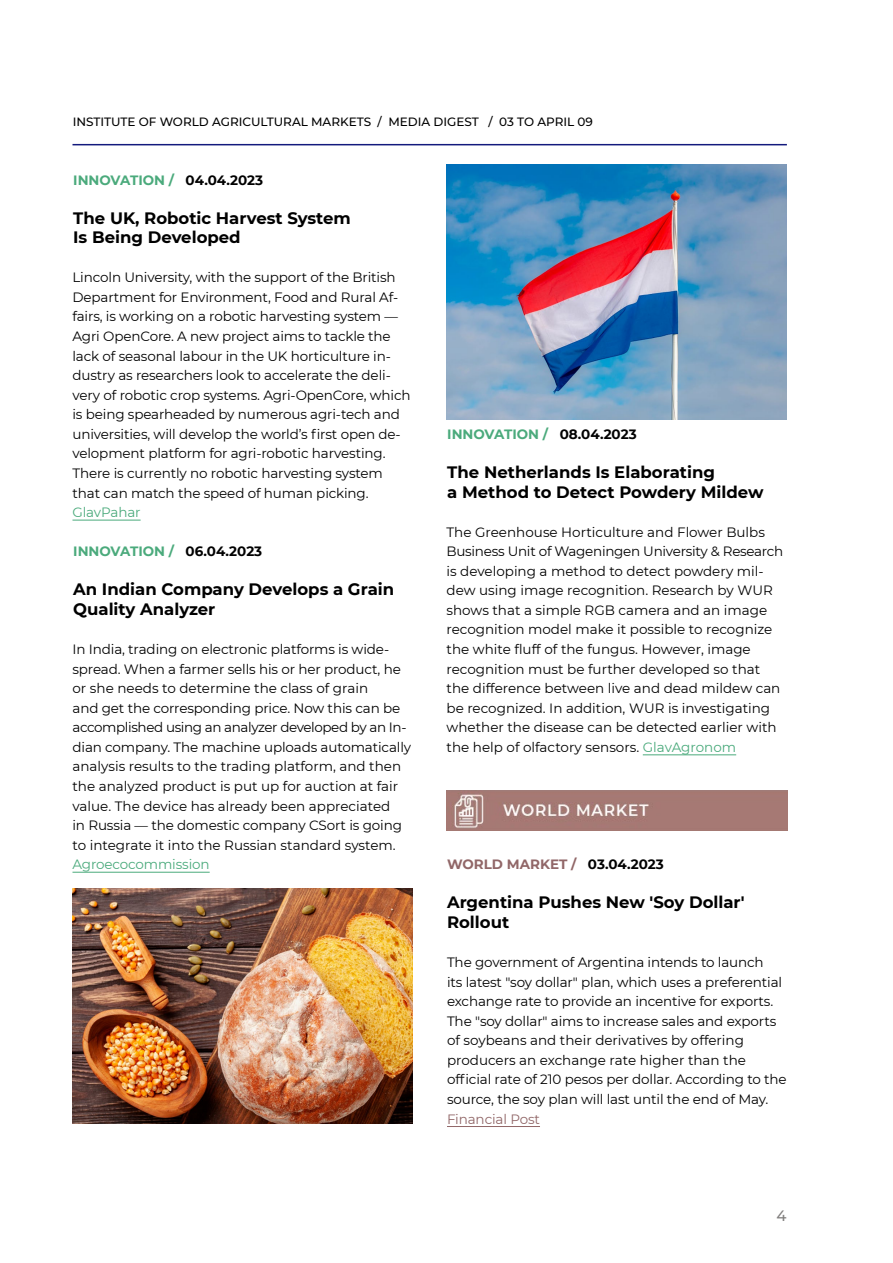
<style>
.page{position:relative;width:893px;height:1263px;background:#fff}
.page>*{position:absolute;margin:0;border:0;box-sizing:border-box;transform-origin:0 0}
.t1{font:700 16.5px/19.5px "Montserrat";color:#000}
.t2{font:500 15px "Montserrat";color:#817f7e}
.t3{font:13.5px/19.5px "Montserrat";letter-spacing:-.01em;color:#000}
.t4{font:700 13.5px "Montserrat";color:#4baa7c}
.t5{font:13.5px "Montserrat";letter-spacing:-.01em;color:#4baa7c}
.t6{font:700 13.5px "Montserrat";color:#916768}
.t7{font:13.5px "Montserrat";letter-spacing:-.01em;color:#916768}
.t8{font:500 12px "Montserrat";color:#000}
.s1{color:#000}
.s2{color:#4baa7c}
</style>
<div class="page">
<hr style="left:447px;top:1126px;width:93px;height:1px;background:#916768">
<img style="left:447px;top:791px;width:340px;height:39px">
<hr style="left:72px;top:144px;width:715px;height:1px;background:#131a7d">
<hr style="left:72px;top:520px;width:69px;height:1px;background:#4baa7c">
<hr style="left:72px;top:872px;width:138px;height:1px;background:#4baa7c">
<hr style="left:643px;top:754px;width:93px;height:1px;background:#4baa7c">
<img style="left:72px;top:889px;width:340px;height:234px">
<img style="left:446px;top:165px;width:341px;height:254px">
<p class="t8" style="left:73px;top:113px;width:522px">INSTITUTE OF WORLD AGRICULTURAL MARKETS / MEDIA DIGEST / 03 TO APRIL 09</p>
<p class="t4" style="left:73px;top:170px;width:191px">INNOVATION / <span class="s1">04.04.2023</span></p>
<p class="t1" style="left:73px;top:207px;width:279px">The UK, Robotic Harvest System<br>Is Being Developed</p>
<p class="t3" style="left:72px;top:267px;width:340px">Lincoln University, with the support of the British Department for Environment, Food and Rural Af&shy;fairs, is working on a robotic harvesting system — Agri OpenCore. A new project aims to tackle the lack of seasonal labour in the UK horticulture in&shy;dustry as researchers look to accelerate the deli&shy;very of robotic crop systems. Agri-OpenCore, which is being spearheaded by numerous agri-tech and universities, will develop the world’s first open de&shy;velopment platform for agri-robotic harvesting.<br>There is currently no robotic harvesting system that can match the speed of human picking.</p>
<p class="t5" style="left:72px;top:503px;width:70px">GlavPahar</p>
<p class="t4" style="left:73px;top:542px;width:191px">INNOVATION / <span class="s1">06.04.2023</span></p>
<p class="t1" style="left:73px;top:579px;width:322px">An Indian Company Develops a Grain<br>Quality Analyzer</p>
<p class="t3" style="left:72px;top:639px;width:340px">In India, trading on electronic platforms is wide&shy;spread. When a farmer sells his or her product, he or she needs to determine the class of grain<br>and get the corresponding price. Now this can be accomplished using an analyzer developed by an In&shy;dian company. The machine uploads automatically analysis results to the trading platform, and then the analyzed product is put up for auction at fair value. The device has already been appreciated<br>in Russia — the domestic company CSort is going to integrate it into the Russian standard system.</p>
<p class="t5" style="left:72px;top:855px;width:139px">Agroecocommission</p>
<p class="t4" style="left:447px;top:424px;width:191px">INNOVATION / <span class="s1">08.04.2023</span></p>
<p class="t1" style="left:447px;top:461px;width:318px">The Netherlands Is Elaborating<br>a Method to Detect Powdery Mildew</p>
<p class="t3" style="left:447px;top:522px;width:338px">The Greenhouse Horticulture and Flower Bulbs Business Unit of Wageningen University &amp; Research is developing a method to detect powdery mil&shy;dew using image recognition. Research by WUR shows that a simple RGB camera and an image recognition model make it possible to recognize the white fluff of the fungus. However, image recognition must be further developed so that the difference between live and dead mildew can be recognized. In addition, WUR is investigating whether the disease can be detected earlier with the help of olfactory sensors. <span class="s2">GlavAgronom</span></p>
<p class="t6" style="left:447px;top:855px;width:218px">WORLD MARKET / <span class="s1">03.04.2023</span></p>
<p class="t1" style="left:447px;top:892px;width:299px">Argentina Pushes New 'Soy Dollar'<br>Rollout</p>
<p class="t3" style="left:447px;top:952px;width:341px">The government of Argentina intends to launch<br>its latest "soy dollar" plan, which uses a preferential exchange rate to provide an incentive for exports.<br>The "soy dollar" aims to increase sales and exports of soybeans and their derivatives by offering producers an exchange rate higher than the official rate of 210 pesos per dollar. According to the source, the soy plan will last until the end of May.</p>
<p class="t7" style="left:447px;top:1109px;width:94px">Financial Post</p>
<p class="t2" style="left:777px;top:1205px;width:12px">4</p>
</div>
